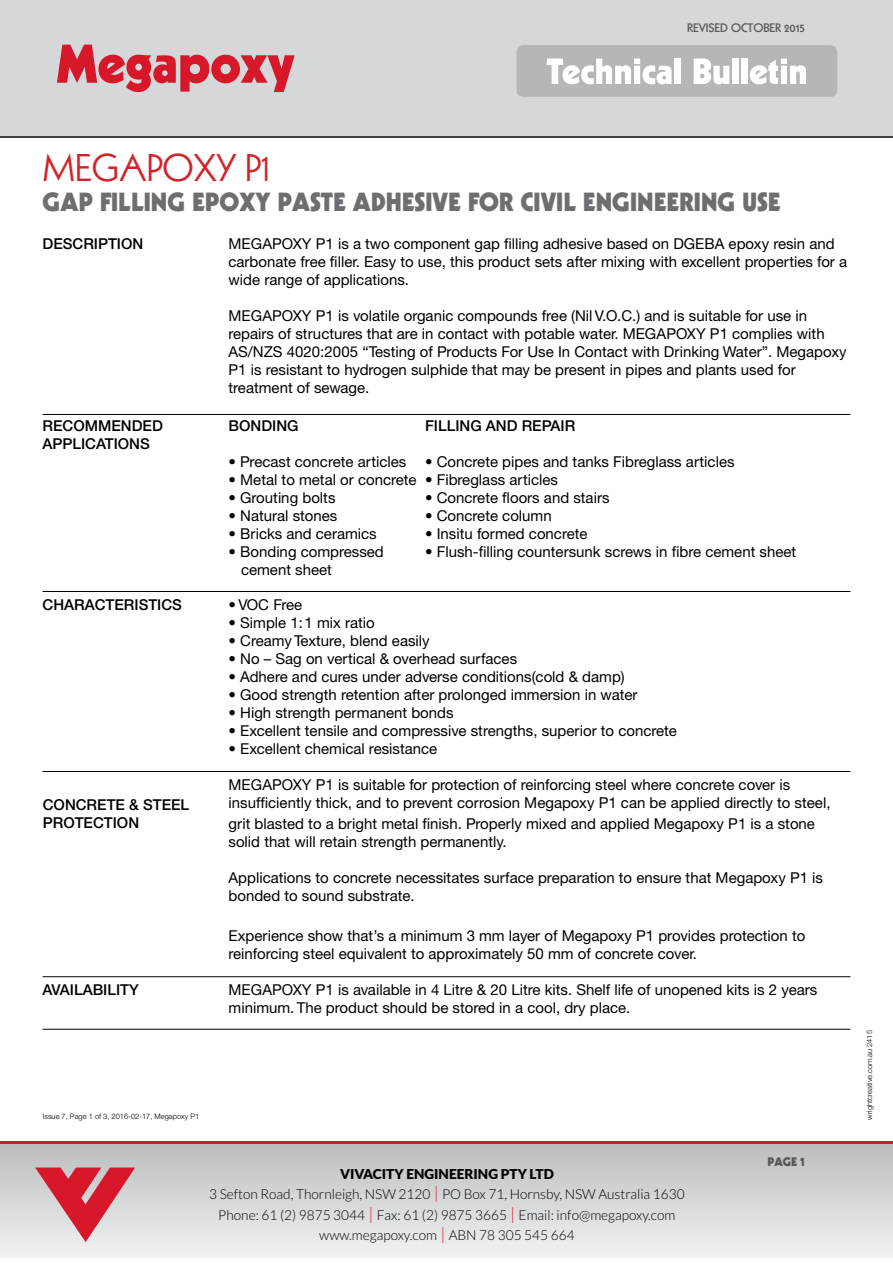
<style>
.page{position:relative;width:893px;height:1263px;background:#fff}
.page>*{position:absolute;margin:0;border:0;box-sizing:border-box;transform-origin:0 0}
.t1{font:37.5px "Kabel";color:#d2232a}
.t2{font:900 25.5px "Kabel";color:#6d6e71}
.t3{font:15px/18px "Helvetica Neue CE";color:#000}
.t4{font:500 15px/18px "Helvetica Neue";color:#000}
.t5{font:300 13.65px/20.2px "Lato";color:#000;text-align:center}
.t6{font:800 12px "Kabel";color:#58595b}
.t7{font:900 12px "Kabel";color:#58595b}
.t8{font:300 7.5px "Helvetica Neue";color:#000}
.s1{font-weight:900}
.s2{font-size:16.95px;color:#d7182a}
</style>
<div class="page">
<hr style="left:0;top:135px;width:893px;height:2px;background:#414042">
<div style="left:0;top:0;width:893px;height:136px;background:#d5d7d8"></div>
<div style="left:517px;top:45px;width:320px;height:52px;background:#b4b6b8;border-radius:7px"></div>
<svg style="left:546px;top:59px;width:126px;height:25px"></svg>
<div style="left:675px;top:59px;width:6px;height:25px;background:#fff"></div>
<svg style="left:694px;top:59px;width:35px;height:25px"></svg>
<div style="left:732px;top:59px;width:7px;height:25px;background:#fff"></div>
<div style="left:742px;top:59px;width:6px;height:25px;background:#fff"></div>
<svg style="left:750px;top:59px;width:56px;height:25px"></svg>
<hr style="left:0;top:0;width:893px;height:1px;background:#d7182a">
<svg style="left:57px;top:45px;width:238px;height:47px"></svg>
<div style="left:0;top:1141px;width:893px;height:117px;background:linear-gradient(to bottom,#bcb0b4,#f0f7f7)"></div>
<hr style="left:0;top:1141px;width:893px;height:2px;background:#d7182a">
<svg style="left:35px;top:1167px;width:100px;height:75px;background:#d9848d"></svg>
<hr style="left:43px;top:414px;width:807px;height:1px;background:#000">
<hr style="left:43px;top:591px;width:807px;height:1px;background:#000">
<hr style="left:43px;top:771px;width:807px;height:1px;background:#000">
<hr style="left:43px;top:976px;width:807px;height:1px;background:#000">
<hr style="left:43px;top:1029px;width:807px;height:1px;background:#000">
<p class="t6" style="left:687px;top:21px;width:119px">REVISED OCTOBER 2015</p>
<h1 class="t1" style="left:43px;top:146px;width:230px">MEGAPOXY P1</h1>
<h2 class="t2" style="left:43px;top:186px;width:740px">GAP FILLING EPOXY PASTE ADHESIVE FOR CIVIL ENGINEERING USE</h2>
<p class="t4" style="left:43px;top:235px;width:102px">DESCRIPTION</p>
<p class="t3" style="left:229px;top:235px;width:620px">MEGAPOXY P1 is a two component gap filling adhesive based on DGEBA epoxy resin and carbonate free filler. Easy to use, this product sets after mixing with excellent properties for a wide range of applications.</p>
<p class="t3" style="left:229px;top:307px;width:620px">MEGAPOXY P1 is volatile organic compounds free (Nil V.O.C.) and is suitable for use in repairs of structures that are in contact with potable water. MEGAPOXY P1 complies with AS/NZS 4020:2005 “Testing of Products For Use In Contact with Drinking Water”. Megapoxy P1 is resistant to hydrogen sulphide that may be present in pipes and plants used for treatment of sewage.</p>
<p class="t4" style="left:43px;top:417px;width:122px">RECOMMENDED</p>
<p class="t4" style="left:229px;top:417px;width:72px">BONDING</p>
<p class="t4" style="left:425px;top:417px;width:152px">FILLING AND REPAIR</p>
<p class="t4" style="left:43px;top:435px;width:109px">APPLICATIONS</p>
<p class="t3" style="left:229px;top:453px;width:508px">• Precast concrete articles • Concrete pipes and tanks Fibreglass articles</p>
<p class="t3" style="left:229px;top:471px;width:331px">• Metal to metal or concrete • Fibreglass articles</p>
<p class="t3" style="left:229px;top:489px;width:108px">• Grouting bolts</p>
<p class="t3" style="left:425px;top:489px;width:186px">• Concrete floors and stairs</p>
<p class="t3" style="left:229px;top:507px;width:110px">• Natural stones</p>
<p class="t3" style="left:425px;top:507px;width:128px">• Concrete column</p>
<p class="t3" style="left:229px;top:525px;width:150px">• Bricks and ceramics</p>
<p class="t3" style="left:425px;top:525px;width:164px">• Insitu formed concrete</p>
<p class="t3" style="left:229px;top:543px;width:157px">• Bonding compressed</p>
<p class="t3" style="left:425px;top:543px;width:373px">• Flush-filling countersunk screws in fibre cement sheet</p>
<p class="t3" style="left:241px;top:561px;width:92px">cement sheet</p>
<p class="t4" style="left:43px;top:595px;width:141px">CHARACTERISTICS</p>
<p class="t3" style="left:229px;top:595px;width:75px">• VOC Free</p>
<p class="t3" style="left:229px;top:613px;width:148px">• Simple 1:1 mix ratio</p>
<p class="t3" style="left:229px;top:631px;width:203px">• Creamy Texture, blend easily</p>
<p class="t3" style="left:229px;top:649px;width:290px">• No – Sag on vertical &amp; overhead surfaces</p>
<p class="t3" style="left:229px;top:667px;width:398px">• Adhere and cures under adverse conditions(cold &amp; damp)</p>
<p class="t3" style="left:229px;top:685px;width:410px">• Good strength retention after prolonged immersion in water</p>
<p class="t3" style="left:229px;top:703px;width:227px">• High strength permanent bonds</p>
<p class="t3" style="left:229px;top:721px;width:450px">• Excellent tensile and compressive strengths, superior to concrete</p>
<p class="t3" style="left:229px;top:739px;width:210px">• Excellent chemical resistance</p>
<p class="t3" style="left:229px;top:775px;width:603px">MEGAPOXY P1 is suitable for protection of reinforcing steel where concrete cover is insufficiently thick, and to prevent corrosion Megapoxy P1 can be applied directly to steel,</p>
<p class="t3" style="left:229px;top:815px;width:588px">grit blasted to a bright metal finish. Properly mixed and applied Megapoxy P1 is a stone solid that will retain strength permanently.</p>
<p class="t3" style="left:229px;top:869px;width:596px">Applications to concrete necessitates surface preparation to ensure that Megapoxy P1 is bonded to sound substrate.</p>
<p class="t3" style="left:229px;top:927px;width:578px">Experience show that’s a minimum 3 mm layer of Megapoxy P1 provides protection to reinforcing steel equivalent to approximately 50 mm of concrete cover.</p>
<p class="t4" style="left:43px;top:980px;width:98px">AVAILABILITY</p>
<p class="t3" style="left:229px;top:981px;width:590px">MEGAPOXY P1 is available in 4 Litre &amp; 20 Litre kits. Shelf life of unopened kits is 2 years minimum. The product should be stored in a cool, dry place.</p>
<p class="t5" style="left:209px;top:517px;width:477px"><span class="s1">VIVACITY ENGINEERING PTY LTD<br></span>3 Sefton Road, Thornleigh, NSW 2120 <span class="s2">|</span> PO Box 71, Hornsby, NSW Australia 1630</p>
<p class="t4" style="left:43px;top:796px;width:148px">CONCRETE &amp; STEEL<br>PROTECTION</p>
<p class="t8" style="left:43px;top:1112px;width:158px">Issue 7, Page 1 of 3, 2016-02-17, Megapoxy P1</p>
<p class="t5" style="left:209px;top:1164px;width:477px"><span class="s1">VIVACITY ENGINEERING PTY LTD<br></span>3 Sefton Road, Thornleigh, NSW 2120 <span class="s2">|</span> PO Box 71, Hornsby, NSW Australia 1630<br>Phone: 61 (2) 9875 3044 <span class="s2">|</span> Fax: 61 (2) 9875 3665 <span class="s2">|</span> Email: info@megapoxy.com www.megapoxy.com <span class="s2">|</span> ABN 78 305 545 664</p>
<p class="t7" style="left:767px;top:1154px;width:39px">PAGE 1</p>
<p class="t8" style="left:865px;top:1120px;width:91px;rotate:-90deg">wrightcreative.com.au 2415</p>
</div>
